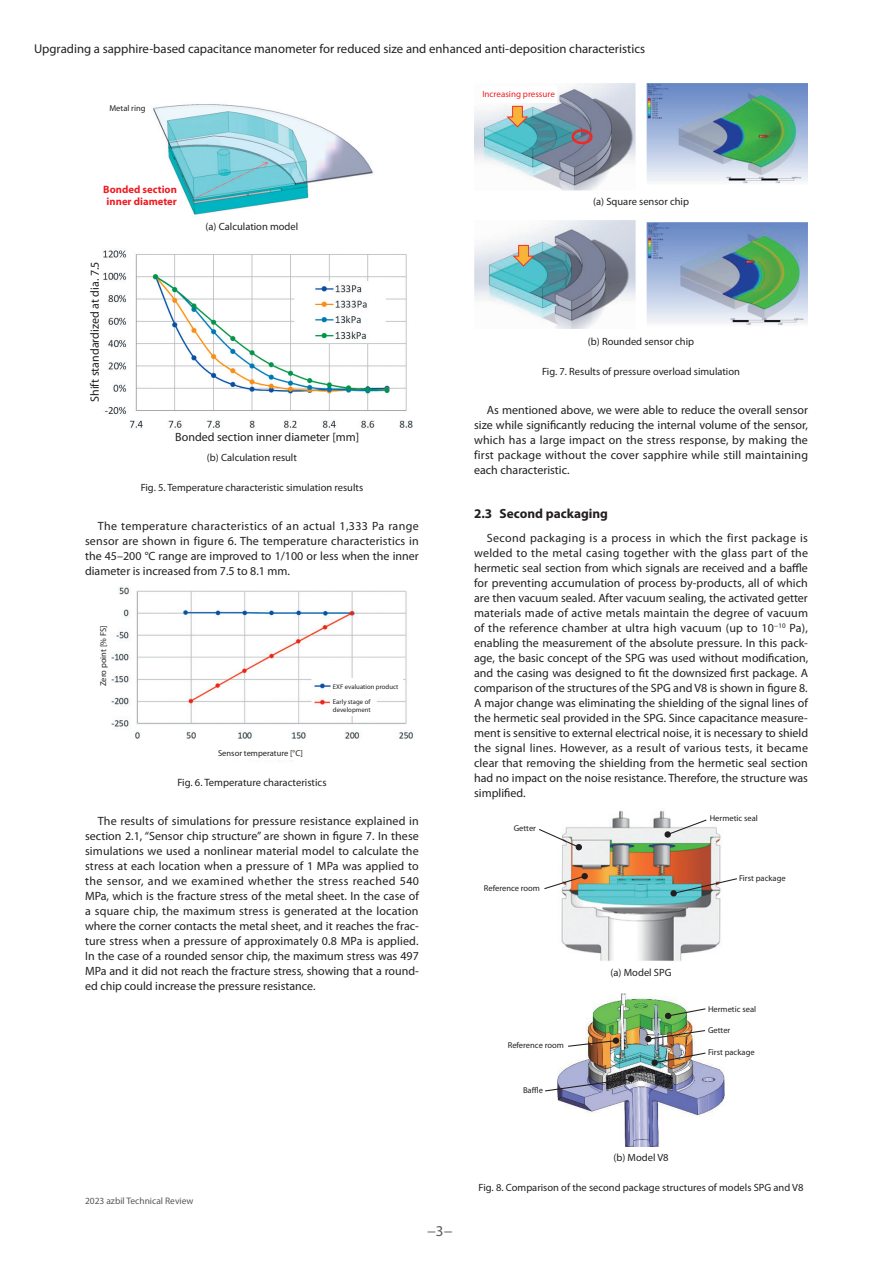
<style>
.page{position:relative;width:893px;height:1263px;background:#fff}
.page>*{position:absolute;margin:0;border:0;box-sizing:border-box;transform-origin:0 0}
.t1{font:15px "Myriad Pro";color:#57585a}
.t2{font:700 13.35px "Myriad Pro";color:#231f20}
.t3{font:12.75px "Myriad Pro";color:#231f20}
.t4{font:12px/15px "Myriad Pro";color:#231f20;text-align:justify}
.t5{font:10.65px "Myriad Pro";color:#231f20}
.t6{font:700 10.65px/12px "Myriad Pro";color:#ee1d23;text-align:center}
.t7{font:10.5px "Myriad Pro";color:#231f20}
.t8{font:9.45px "Myriad Pro";color:#57585a}
.t9{font:9px "Myriad Pro";color:#ee1d23}
.t10{font:8.55px "Myriad Pro";color:#231f20}
.t11{font:6.75px/7.5px "Myriad Pro";color:#231f20}
</style>
<div class="page">
<img style="left:153px;top:104px;width:220px;height:111px">
<div style="left:88px;top:182px;width:91px;height:27px;background:#fff"></div>
<img style="left:103px;top:250px;width:310px;height:178px">
<img style="left:111px;top:587px;width:302px;height:174px">
<div style="left:191px;top:747px;width:139px;height:12px;background:#fff"></div>
<div style="left:331px;top:679px;width:71px;height:15px;background:#fff"></div>
<div style="left:331px;top:696px;width:45px;height:20px;background:#fff"></div>
<img style="left:474px;top:83px;width:334px;height:246px">
<div style="left:481px;top:86px;width:75px;height:16px;background:#fff"></div>
<img style="left:561px;top:810px;width:161px;height:151px">
<img style="left:557px;top:993px;width:168px;height:153px">
<svg style="left:666px;top:819px;width:42px;height:17px"></svg>
<div style="left:664px;top:831px;width:7px;height:7px;background:#231f20;border-radius:50%"></div>
<svg style="left:665px;top:1007px;width:42px;height:12px"></svg>
<svg style="left:672px;top:877px;width:65px;height:17px"></svg>
<div style="left:670px;top:890px;width:7px;height:6px;background:#231f20;border-radius:50%"></div>
<svg style="left:653px;top:1052px;width:54px;height:12px"></svg>
<div style="left:651px;top:1059px;width:7px;height:7px;background:#231f20;border-radius:50%"></div>
<svg style="left:645px;top:1029px;width:61px;height:13px"></svg>
<svg style="left:539px;top:828px;width:41px;height:20px"></svg>
<svg style="left:575px;top:844px;width:7px;height:7px"></svg>
<svg style="left:567px;top:1039px;width:50px;height:8px"></svg>
<div style="left:612px;top:1037px;width:7px;height:7px;background:#231f20;border-radius:3px"></div>
<svg style="left:544px;top:875px;width:42px;height:15px"></svg>
<div style="left:581px;top:873px;width:7px;height:6px;background:#231f20;border-radius:50%"></div>
<svg style="left:545px;top:1076px;width:89px;height:16px"></svg>
<p class="t3" style="left:34px;top:41px;width:613px">Upgrading a sapphire-based capacitance manometer for reduced size and enhanced anti-deposition characteristics</p>
<p class="t10" style="left:109px;top:103px;width:38px">Metal ring</p>
<p class="t9" style="left:482px;top:89px;width:74px">Increasing pressure</p>
<p class="t6" style="left:103px;top:183px;width:75px">Bonded section inner diameter</p>
<p class="t4" style="left:87px;top:402px;width:142px;rotate:-90deg">Shift standardized at dia. 7.5</p>
<p class="t7" style="left:206px;top:220px;width:94px">(a) Calculation model</p>
<p class="t4" style="left:175px;top:429px;width:185px">Bonded section inner diameter [mm]</p>
<p class="t7" style="left:207px;top:451px;width:91px">(b) Calculation result</p>
<p class="t7" style="left:141px;top:481px;width:224px">Fig. 5. Temperature characteristic simulation results</p>
<p class="t4" style="left:85px;top:518px;width:335px;text-indent:13px">The temperature characteristics of an actual 1,333 Pa range sensor are shown in figure 6. The temperature characteristics in the 45–200 °C range are improved to 1/100 or less when the inner diameter is increased from 7.5 to 8.1 mm.</p>
<p class="t10" style="left:98px;top:686px;width:62px;rotate:-90deg">Zero point [% FS]</p>
<p class="t10" style="left:218px;top:748px;width:86px">Sensor temperature [°C]</p>
<p class="t11" style="left:333px;top:682px;width:67px">EXF evaluation product</p>
<p class="t11" style="left:333px;top:698px;width:39px">Early stage of development</p>
<p class="t5" style="left:177px;top:776px;width:151px">Fig. 6. Temperature characteristics</p>
<p class="t4" style="left:85px;top:813px;width:336px;text-indent:13px">The results of simulations for pressure resistance explained in section 2.1, “Sensor chip structure” are shown in figure 7. In these simulations we used a nonlinear material model to calculate the stress at each location when a pressure of 1 MPa was applied to the sensor, and we examined whether the stress reached 540<br>MPa, which is the fracture stress of the metal sheet. In the case of a square chip, the maximum stress is generated at the location where the corner contacts the metal sheet, and it reaches the frac&shy;ture stress when a pressure of approximately 0.8 MPa is applied.<br>In the case of a rounded sensor chip, the maximum stress was 497<br>MPa and it did not reach the fracture stress, showing that a round&shy;ed chip could increase the pressure resistance.</p>
<p class="t7" style="left:593px;top:195px;width:97px">(a) Square sensor chip</p>
<p class="t7" style="left:588px;top:335px;width:108px">(b) Rounded sensor chip</p>
<p class="t7" style="left:542px;top:365px;width:199px">Fig. 7. Results of pressure overload simulation</p>
<p class="t4" style="left:474px;top:402px;width:335px;text-indent:13px">As mentioned above, we were able to reduce the overall sensor size while significantly reducing the internal volume of the sensor, which has a large impact on the stress response, by making the first package without the cover sapphire while still maintaining each characteristic.</p>
<p class="t2" style="left:474px;top:505px;width:135px">2.3 Second packaging</p>
<p class="t4" style="left:474px;top:530px;width:336px;text-indent:13px">Second packaging is a process in which the first package is welded to the metal casing together with the glass part of the hermetic seal section from which signals are received and a baffle for preventing accumulation of process by-products, all of which are then vacuum sealed. After vacuum sealing, the activated getter materials made of active metals maintain the degree of vacuum of the reference chamber at ultra high vacuum (up to 10<sup>−10</sup> Pa), enabling the measurement of the absolute pressure. In this pack&shy;age, the basic concept of the SPG was used without modification, and the casing was designed to fit the downsized first package. A comparison of the structures of the SPG and V8 is shown in figure 8.<br>A major change was eliminating the shielding of the signal lines of the hermetic seal provided in the SPG. Since capacitance measure&shy;ment is sensitive to external electrical noise, it is necessary to shield the signal lines. However, as a result of various tests, it became clear that removing the shielding from the hermetic seal section had no impact on the noise resistance. Therefore, the structure was simplified.</p>
<p class="t10" style="left:514px;top:823px;width:24px">Getter</p>
<p class="t10" style="left:484px;top:883px;width:58px">Reference room</p>
<p class="t10" style="left:508px;top:1040px;width:58px">Reference room</p>
<p class="t10" style="left:523px;top:1085px;width:21px">Baffle</p>
<p class="t7" style="left:611px;top:966px;width:62px">(a) Model SPG</p>
<p class="t10" style="left:710px;top:813px;width:50px">Hermetic seal</p>
<p class="t10" style="left:739px;top:873px;width:48px">First package</p>
<p class="t10" style="left:708px;top:1003px;width:50px">Hermetic seal</p>
<p class="t10" style="left:708px;top:1025px;width:24px">Getter</p>
<p class="t10" style="left:708px;top:1046px;width:48px">First package</p>
<p class="t8" style="left:85px;top:1195px;width:110px">2023 azbil Technical Review</p>
<p class="t1" style="left:427px;top:1221px;width:27px">−3−</p>
<p class="t7" style="left:613px;top:1151px;width:57px">(b) Model V8</p>
<p class="t7" style="left:479px;top:1181px;width:326px">Fig. 8. Comparison of the second package structures of models SPG and V8</p>
</div>
